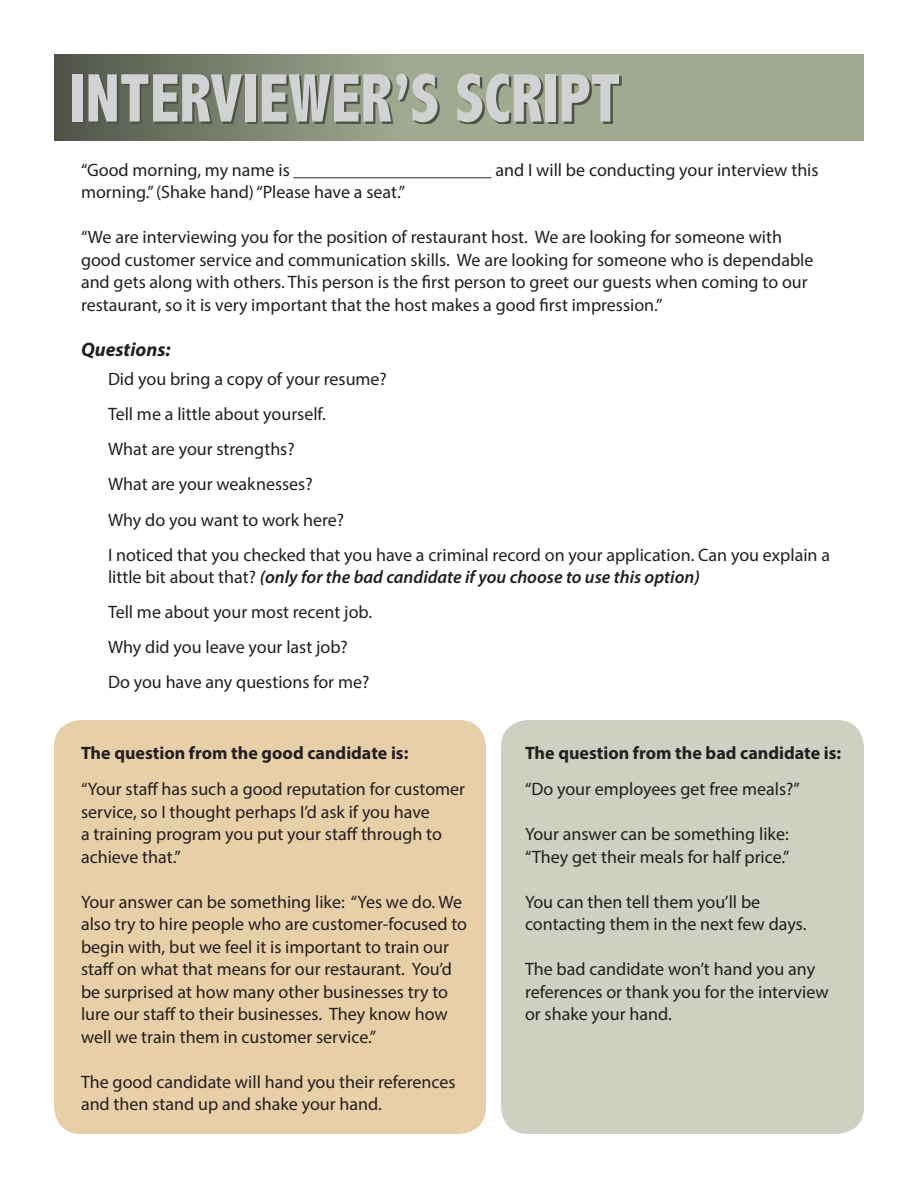
<style>
.page{position:relative;width:918px;height:1188px;background:#fff}
.page>*{position:absolute;margin:0;border:0;box-sizing:border-box;transform-origin:0 0}
.t1{font:800 condensed 69.3px "Abadi";color:#d1d2d4;scale:.91 1}
.Questions{font:italic 700 19.5px "Myriad Pro";color:#231f20}
.Bulleted_List{font:18px/22.5px "Myriad Pro";color:#231f20}
.t2{font:700 18px "Myriad Pro";color:#231f20}
.s1{font-weight:600;font-style:italic}
</style>
<div class="page">
<div style="left:501px;top:720px;width:363px;height:414px;background:#ccd1c1;border-radius:27px"></div>
<div style="left:54px;top:720px;width:432px;height:414px;background:#e7cfa8;border-radius:27px"></div>
<svg style="left:54px;top:54px;width:810px;height:87px;background:#929a83"></svg>
<svg style="left:74px;top:75px;width:547px;height:49px;background:#696f5e"></svg>
<p class="t1" style="left:69px;top:58px;width:607px">INTERVIEWER’S SCRIPT</p>
<p class="Bulleted_List" style="left:81px;top:158px;width:739px">“Good morning, my name is ______________________ and I will be conducting your interview this morning.” (Shake hand) “Please have a seat.”</p>
<p class="Bulleted_List" style="left:81px;top:225px;width:734px">“We are interviewing you for the position of restaurant host. We are looking for someone with good customer service and communication skills. We are looking for someone who is dependable and gets along with others. This person is the first person to greet our guests when coming to our restaurant, so it is very important that the host makes a good first impression.”</p>
<p class="Questions" style="left:81px;top:337px;width:91px">Questions:</p>
<p class="Bulleted_List" style="left:108px;top:367px;width:280px">Did you bring a copy of your resume?</p>
<p class="Bulleted_List" style="left:108px;top:402px;width:220px">Tell me a little about yourself.</p>
<p class="Bulleted_List" style="left:108px;top:437px;width:188px">What are your strengths?</p>
<p class="Bulleted_List" style="left:108px;top:472px;width:206px">What are your weaknesses?</p>
<p class="Bulleted_List" style="left:108px;top:508px;width:238px">Why do you want to work here?</p>
<p class="Bulleted_List" style="left:108px;top:544px;width:724px;line-height:21.6px">I noticed that you checked that you have a criminal record on your application. Can you explain a little bit about that? <span class="s1">(only for the bad candidate if you choose to use this option)</span></p>
<p class="Bulleted_List" style="left:108px;top:600px;width:266px">Tell me about your most recent job.</p>
<p class="Bulleted_List" style="left:108px;top:635px;width:241px">Why did you leave your last job?</p>
<p class="Bulleted_List" style="left:108px;top:670px;width:263px">Do you have any questions for me?</p>
<p class="t2" style="left:81px;top:741px;width:329px">The question from the good candidate is:</p>
<p class="Bulleted_List" style="left:81px;top:777px;width:386px">“Your staff has such a good reputation for customer service, so I thought perhaps I’d ask if you have<br>a training program you put your staff through to achieve that.”</p>
<p class="Bulleted_List" style="left:81px;top:890px;width:388px">Your answer can be something like: “Yes we do. We also try to hire people who are customer-focused to begin with, but we feel it is important to train our staff on what that means for our restaurant. You’d be surprised at how many other businesses try to lure our staff to their businesses. They know how well we train them in customer service.”</p>
<p class="Bulleted_List" style="left:81px;top:1070px;width:376px">The good candidate will hand you their references and then stand up and shake your hand.</p>
<p class="t2" style="left:525px;top:741px;width:318px">The question from the bad candidate is:</p>
<p class="Bulleted_List" style="left:525px;top:777px;width:276px">“Do your employees get free meals?”</p>
<p class="Bulleted_List" style="left:525px;top:822px;width:265px">Your answer can be something like:</p>
<p class="Bulleted_List" style="left:525px;top:845px;width:266px">“They get their meals for half price.”</p>
<p class="Bulleted_List" style="left:525px;top:890px;width:283px">You can then tell them you’ll be contacting them in the next few days.</p>
<p class="Bulleted_List" style="left:525px;top:957px;width:305px">The bad candidate won’t hand you any references or thank you for the interview or shake your hand.</p>
</div>
